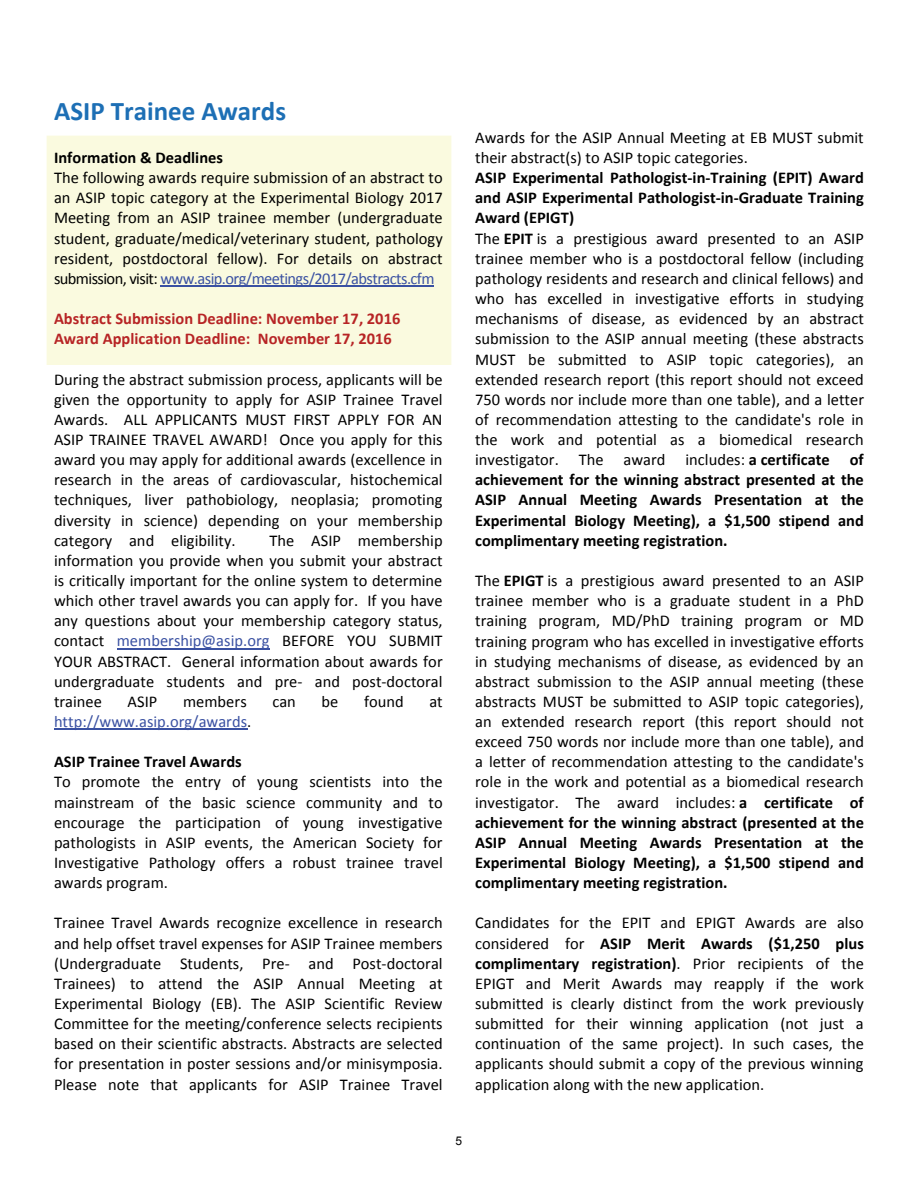
<style>
.page{position:relative;width:918px;height:1188px;background:#fff}
.page>*{position:absolute;margin:0;border:0;box-sizing:border-box;transform-origin:0 0}
.t1{font:700 27px "Calibri";color:#1d6fb5}
.t2{font:16.5px/20.1px "Calibri";color:#000;text-align:justify}
.t3{font:700 16.5px/20.1px "Calibri";color:#b72425}
.t4{font:700 16.5px "Calibri";color:#000}
.t5{font:16.5px "Calibri";color:#3a51a2}
.t6{font:12px "Arial";color:#000}
.s1{color:#3a51a2}
.s2{color:#000}
.s3{font-weight:700}
</style>
<div class="page">
<div style="left:47px;top:136px;width:405px;height:229px;background:#fafadf"></div>
<hr style="left:160px;top:286px;width:274px;height:1px;background:#3a51a2">
<hr style="left:117px;top:648px;width:153px;height:1px;background:#3a51a2">
<hr style="left:54px;top:729px;width:193px;height:1px;background:#3a51a2">
<h1 class="t1" style="left:54px;top:100px;width:234px">ASIP Trainee Awards</h1>
<p class="t4" style="left:54px;top:151px;width:171px">Information &amp; Deadlines</p>
<p class="t2" style="left:54px;top:169px;width:390px">The following awards require submission of an abstract to an ASIP topic category at the Experimental Biology 2017<br>Meeting from an ASIP trainee member (undergraduate student, graduate/medical/veterinary student, pathology resident, postdoctoral fellow). For details on abstract submission, visit: <span class="s1">www.asip.org/meetings/2017/abstracts.cfm</span></p>
<p class="t3" style="left:54px;top:310px;width:348px">Abstract Submission Deadline: November 17, 2016<br>Award Application Deadline: November 17, 2016</p>
<p class="t2" style="left:54px;top:370px;width:390px">During the abstract submission process, applicants will be given the opportunity to apply for ASIP Trainee Travel Awards. ALL APPLICANTS MUST FIRST APPLY FOR AN ASIP TRAINEE TRAVEL AWARD! Once you apply for this award you may apply for additional awards (excellence in research in the areas of cardiovascular, histochemical techniques, liver pathobiology, neoplasia; promoting diversity in science) depending on your membership category and eligibility.</p>
<p class="t2" style="left:54px;top:532px;width:390px;text-indent:215px">The ASIP membership information you provide when you submit your abstract is critically important for the online system to determine which other travel awards you can apply for. If you have any questions about your membership category status, contact <span class="s1">membership@asip.org</span> BEFORE YOU SUBMIT YOUR ABSTRACT. General information about awards for undergraduate students and pre- and post-doctoral trainee</p>
<p class="t2" style="left:128px;top:693px;width:31px">ASIP</p>
<p class="t2" style="left:183px;top:693px;width:65px">members</p>
<p class="t2" style="left:272px;top:693px;width:25px">can</p>
<p class="t2" style="left:322px;top:693px;width:18px">be</p>
<p class="t2" style="left:364px;top:693px;width:41px">found</p>
<p class="t2" style="left:429px;top:693px;width:15px">at</p>
<p class="t5" style="left:54px;top:715px;width:199px">http://www.asip.org/awards<span class="s2">.</span></p>
<p class="t4" style="left:54px;top:755px;width:189px">ASIP Trainee Travel Awards</p>
<p class="t2" style="left:54px;top:773px;width:390px">To promote the entry of young scientists into the mainstream of the basic science community and to encourage the participation of young investigative pathologists in ASIP events, the American Society for Investigative Pathology offers a robust trainee travel awards program.</p>
<p class="t2" style="left:54px;top:914px;width:390px">Trainee Travel Awards recognize excellence in research and help offset travel expenses for ASIP Trainee members (Undergraduate Students, Pre- and Post-doctoral Trainees) to attend the ASIP Annual Meeting at Experimental Biology (EB). The ASIP Scientific Review Committee for the meeting/conference selects recipients based on their scientific abstracts. Abstracts are selected for presentation in poster sessions and/or minisymposia.<br>Please note that applicants for ASIP Trainee Travel</p>
<p class="t2" style="left:475px;top:129px;width:390px">Awards for the ASIP Annual Meeting at EB MUST submit their abstract(s) to ASIP topic categories.</p>
<p class="t2" style="left:475px;top:169px;width:390px;text-align:left"><span class="s3">ASIP Experimental Pathologist-in-Training (EPIT) Award and ASIP Experimental Pathologist-in-Graduate Training Award (EPIGT)<br></span>The <span class="s3">EPIT</span> is a prestigious award presented to an ASIP trainee member who is a postdoctoral fellow (including pathology residents and research and clinical fellows) and who has excelled in investigative efforts in studying mechanisms of disease, as evidenced by an abstract submission to the ASIP annual meeting (these abstracts MUST be submitted to ASIP topic categories), an extended research report (this report should not exceed 750 words nor include more than one table), and a letter of recommendation attesting to the candidate's role in the work and potential as a biomedical research investigator. The award includes: <span class="s3">a certificate of achievement for the winning abstract presented at the ASIP Annual Meeting Awards Presentation at the Experimental Biology Meeting), a $1,500 stipend and complimentary meeting registration.</span></p>
<p class="t2" style="left:475px;top:572px;width:390px">The <span class="s3">EPIGT</span> is a prestigious award presented to an ASIP trainee member who is a graduate student in a PhD training program, MD/PhD training program or MD training program who has excelled in investigative efforts in studying mechanisms of disease, as evidenced by an abstract submission to the ASIP annual meeting (these abstracts MUST be submitted to ASIP topic categories), an extended research report (this report should not exceed 750 words nor include more than one table), and a letter of recommendation attesting to the candidate's role in the work and potential as a biomedical research investigator. The award includes: <span class="s3">a certificate of achievement for the winning abstract (presented at the ASIP Annual Meeting Awards Presentation at the Experimental Biology Meeting), a $1,500 stipend and complimentary meeting registration.</span></p>
<p class="t2" style="left:475px;top:914px;width:390px">Candidates for the EPIT and EPIGT Awards are also considered for <span class="s3">ASIP Merit Awards ($1,250 plus complimentary registration)</span>. Prior recipients of the EPIGT and Merit Awards may reapply if the work submitted is clearly distinct from the work previously submitted for their winning application (not just a continuation of the same project). In such cases, the applicants should submit a copy of the previous winning application along with the new application.</p>
<p class="t6" style="left:456px;top:1133px;width:8px">5</p>
</div>
